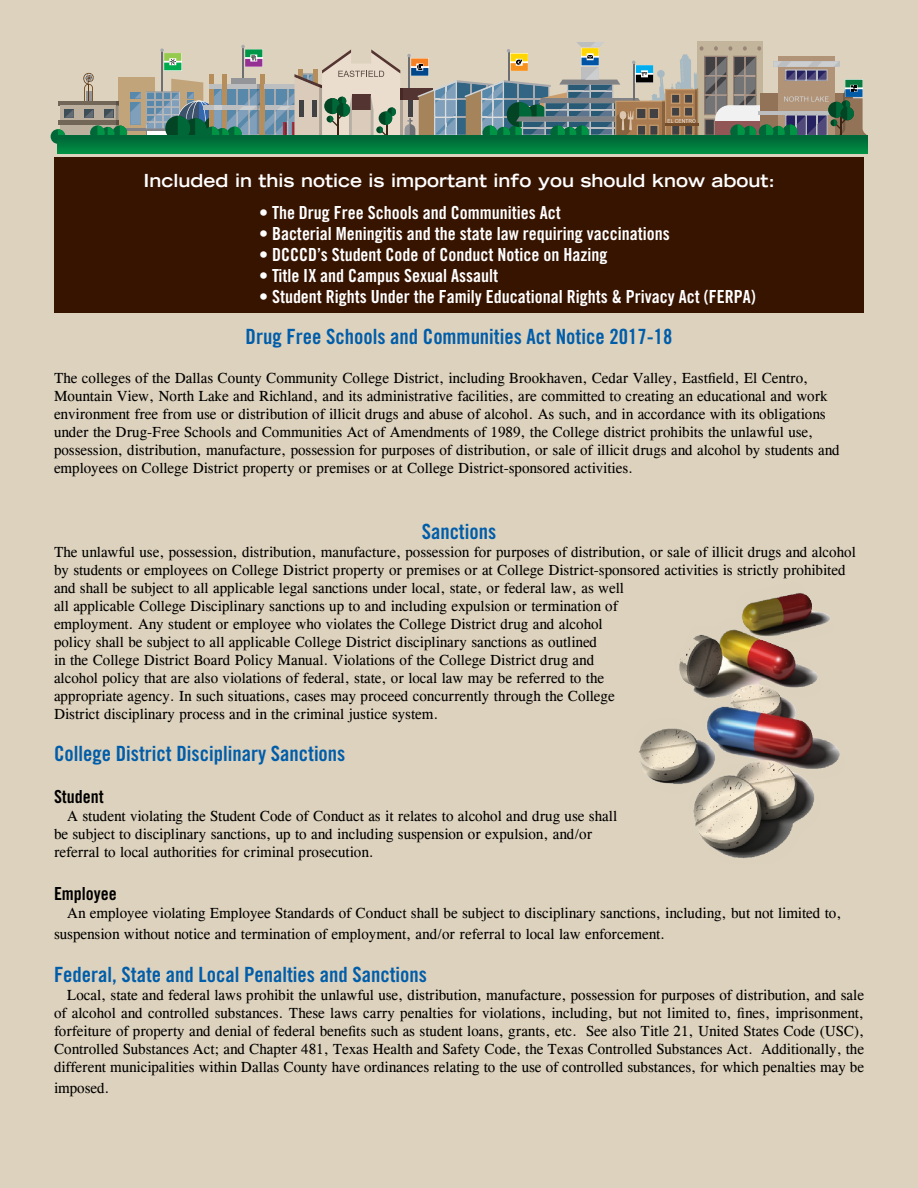
<style>
.page{position:relative;width:918px;height:1188px;background:#fff}
.page>*{position:absolute;margin:0;border:0;box-sizing:border-box;transform-origin:0 0}
.t1{font:21px "Trade Gothic Bold Cond Twenty";color:#005daa}
.t2{font:18px "Trade Gothic Bold Cond Twenty";color:#fff}
.t3{font:700 expanded 18px "Trade Gothic LH";color:#fff}
.t4{font:18px "Trade Gothic Bold Cond Twenty";color:#000}
.t5{font:15px/18px "CG Times";color:#000}
</style>
<div class="page">
<div style="left:0;top:1px;width:918px;height:1187px;background:#ddd2bd"></div>
<div style="left:624px;top:578px;width:250px;height:285px;background:#ddd2bd"></div>
<div style="left:625px;top:574px;width:229px;height:291px;background:#000;opacity:.5"></div>
<div style="left:54px;top:157px;width:810px;height:155px;background:#371400"></div>
<hr style="left:58px;top:101px;width:61px;height:4px;background:#726658">
<div style="left:61px;top:105px;width:58px;height:30px;background:#bdaf9d"></div>
<div style="left:58px;top:120px;width:61px;height:5px;background:#726658"></div>
<svg style="left:65px;top:109px;width:9px;height:9px"></svg>
<div style="left:51px;top:129px;width:14px;height:15px;background:#006838;border-radius:50%"></div>
<svg style="left:58px;top:129px;width:7px;height:6px"></svg>
<svg style="left:83px;top:42px;width:784px;height:93px;background:#a6a698"></svg>
<svg style="left:57px;top:135px;width:810px;height:18px;background:#00783d"></svg>
<p class="t3" style="left:144px;top:169px;width:633px">Included in this notice is important info you should know about:</p>
<p class="t2" style="left:259px;top:201px;width:303px">• The Drug Free Schools and Communities Act</p>
<p class="t2" style="left:259px;top:222px;width:412px">• Bacterial Meningitis and the state law requiring vaccinations</p>
<p class="t2" style="left:259px;top:243px;width:350px">• DCCCD’s Student Code of Conduct Notice on Hazing</p>
<p class="t2" style="left:259px;top:264px;width:241px">• Title IX and Campus Sexual Assault</p>
<p class="t2" style="left:259px;top:285px;width:498px">• Student Rights Under the Family Educational Rights &amp; Privacy Act (FERPA)</p>
<h1 class="t1" style="left:246px;top:323px;width:428px">Drug Free Schools and Communities Act Notice 2017-18</h1>
<p class="t5" style="left:54px;top:369px;width:787px">The colleges of the Dallas County Community College District, including Brookhaven, Cedar Valley, Eastfield, El Centro, Mountain View, North Lake and Richland, and its administrative facilities, are committed to creating an educational and work environment free from use or distribution of illicit drugs and abuse of alcohol. As such, and in accordance with its obligations under the Drug-Free Schools and Communities Act of Amendments of 1989, the College district prohibits the unlawful use, possession, distribution, manufacture, possession for purposes of distribution, or sale of illicit drugs and alcohol by students and employees on College District property or premises or at College District-sponsored activities.</p>
<h1 class="t1" style="left:422px;top:518px;width:76px">Sanctions</h1>
<p class="t5" style="left:54px;top:543px;width:803px">The unlawful use, possession, distribution, manufacture, possession for purposes of distribution, or sale of illicit drugs and alcohol by students or employees on College District property or premises or at College District-sponsored activities is strictly prohibited and shall be subject to all applicable legal sanctions under local, state, or federal law, as well<br>all applicable College Disciplinary sanctions up to and including expulsion or termination of<br>employment. Any student or employee who violates the College District drug and alcohol<br>policy shall be subject to all applicable College District disciplinary sanctions as outlined<br>in the College District Board Policy Manual. Violations of the College District drug and<br>alcohol policy that are also violations of federal, state, or local law may be referred to the<br>appropriate agency. In such situations, cases may proceed concurrently through the College<br>District disciplinary process and in the criminal justice system.</p>
<h1 class="t1" style="left:54px;top:740px;width:293px">College District Disciplinary Sanctions</h1>
<p class="t4" style="left:54px;top:785px;width:51px">Student</p>
<p class="t5" style="left:54px;top:807px;width:565px;text-indent:13px">A student violating the Student Code of Conduct as it relates to alcohol and drug use shall be subject to disciplinary sanctions, up to and including suspension or expulsion, and/or referral to local authorities for criminal prosecution.</p>
<p class="t4" style="left:54px;top:882px;width:64px">Employee</p>
<p class="t5" style="left:54px;top:902px;width:789px;line-height:21.6px;text-indent:13px">An employee violating Employee Standards of Conduct shall be subject to disciplinary sanctions, including, but not limited to, suspension without notice and termination of employment, and/or referral to local law enforcement.</p>
<h1 class="t1" style="left:54px;top:962px;width:375px">Federal, State and Local Penalties and Sanctions</h1>
<p class="t5" style="left:54px;top:986px;width:812px;text-align:justify;text-indent:13px">Local, state and federal laws prohibit the unlawful use, distribution, manufacture, possession for purposes of distribution, and sale of alcohol and controlled substances. These laws carry penalties for violations, including, but not limited to, fines, imprisonment, forfeiture of property and denial of federal benefits such as student loans, grants, etc. See also Title 21, United States Code (USC), Controlled Substances Act; and Chapter 481, Texas Health and Safety Code, the Texas Controlled Substances Act. Additionally, the different municipalities within Dallas County have ordinances relating to the use of controlled substances, for which penalties may be</p>
<p class="t5" style="left:54px;top:1079px;width:57px">imposed.</p>
</div>
